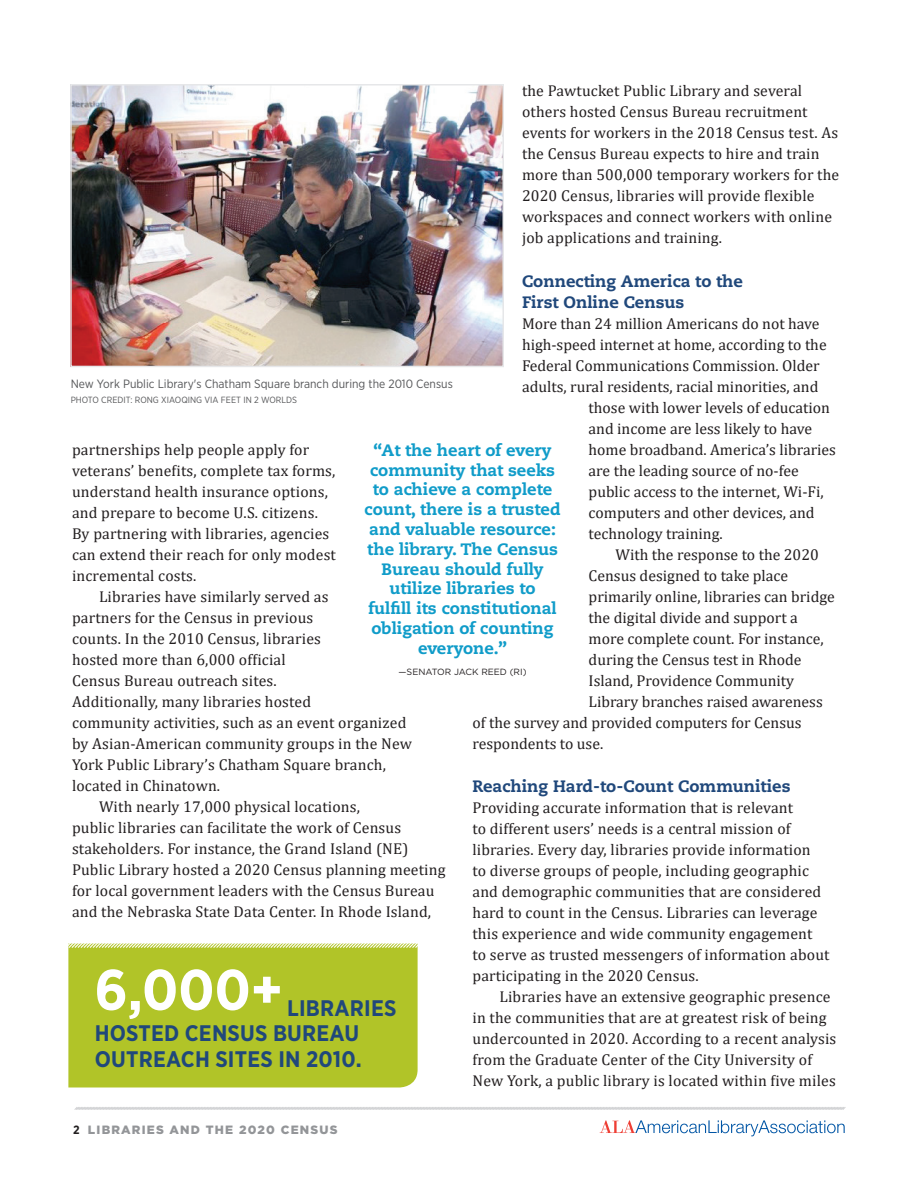
<style>
.page{position:relative;width:918px;height:1188px;background:#fff}
.page>*{position:absolute;margin:0;border:0;box-sizing:border-box;transform-origin:0 0}
._01_-_box_text{font:700 57px "Gotham Narrow";color:#fff}
._01_-_box_text-2{font:700 22.5px/25.5px "Gotham Narrow";letter-spacing:.01em;color:#20487b}
._01_-_sidebar_quote{font:800 16.5px/19.8px "Caecilia LT Pro 85";color:#109cc9;text-align:center}
.t1{font:800 16.5px/21px "Caecilia LT Pro 85";color:#20487b}
.t2{font:15.75px/21px "Cambria";letter-spacing:.01em;color:#231f20}
.t3{font:12px "Gotham Narrow";color:#57585a}
.t4{font:900 12px "Gotham HTF";letter-spacing:.1em;color:#939598}
.t5{font:9px "Gotham Narrow";color:#57585a}
.Box_attrib{font:9px "Gotham HTF";color:#231f20}
.s1{font-family:"Gotham Narrow";font-weight:700;color:#231f20}
</style>
<div class="page">
<svg style="left:74px;top:1107px;width:772px;height:3px;background:#d9dadc"></svg>
<svg style="left:600px;top:1120px;width:245px;height:16px"></svg>
<div style="left:68px;top:949px;width:350px;height:139px;background:#b1c428"></div>
<img style="left:73px;top:87px;width:428px;height:277px">
<div style="left:70px;top:84px;width:434px;height:283px;border:2px solid #e6e7e9"></div>
<svg style="left:68px;top:943px;width:350px;height:6px;background:#d3dd87"></svg>
<p class="t2" style="left:522px;top:80px;width:319px">the Pawtucket Public Library and several others hosted Census Bureau recruitment events for workers in the 2018 Census test. As the Census Bureau expects to hire and train more than 500,000 temporary workers for the 2020 Census, libraries will provide flexible workspaces and connect workers with online job applications and training.</p>
<p class="t1" style="left:522px;top:270px;width:222px">Connecting America to the<br>First Online Census</p>
<p class="t2" style="left:522px;top:313px;width:299px">More than 24 million Americans do not have</p>
<p class="t2" style="left:522px;top:334px;width:306px">high-speed internet at home, according to the</p>
<p class="t2" style="left:522px;top:355px;width:299px">Federal Communications Commission. Older</p>
<p class="t2" style="left:522px;top:376px;width:298px">adults, rural residents, racial minorities, and</p>
<p class="t2" style="left:589px;top:397px;width:243px">those with lower levels of education</p>
<p class="t2" style="left:589px;top:418px;width:225px">and income are less likely to have</p>
<p class="t2" style="left:589px;top:439px;width:249px">home broadband. America’s libraries</p>
<p class="t2" style="left:589px;top:460px;width:212px">are the leading source of no-fee</p>
<p class="t2" style="left:589px;top:481px;width:237px">public access to the internet, Wi-Fi,</p>
<p class="t2" style="left:589px;top:502px;width:228px">computers and other devices, and</p>
<p class="t2" style="left:589px;top:523px;width:136px">technology training.</p>
<p class="t2" style="left:616px;top:544px;width:205px">With the response to the 2020</p>
<p class="t2" style="left:589px;top:565px;width:201px">Census designed to take place</p>
<p class="t2" style="left:589px;top:586px;width:248px">primarily online, libraries can bridge</p>
<p class="t2" style="left:589px;top:607px;width:211px">the digital divide and support a</p>
<p class="t2" style="left:589px;top:628px;width:237px">more complete count. For instance,</p>
<p class="t2" style="left:589px;top:649px;width:214px">during the Census test in Rhode</p>
<p class="t2" style="left:589px;top:670px;width:207px">Island, Providence Community</p>
<p class="t2" style="left:589px;top:691px;width:236px">Library branches raised awareness</p>
<p class="t2" style="left:472px;top:712px;width:331px">of the survey and provided computers for Census</p>
<p class="t2" style="left:472px;top:733px;width:132px">respondents to use.</p>
<p class="t1" style="left:472px;top:775px;width:320px">Reaching Hard-to-Count Communities</p>
<p class="t2" style="left:472px;top:797px;width:359px">Providing accurate information that is relevant<br>to different users’ needs is a central mission of libraries. Every day, libraries provide information<br>to diverse groups of people, including geographic and demographic communities that are considered hard to count in the Census. Libraries can leverage this experience and wide community engagement to serve as trusted messengers of information about participating in the 2020 Census.</p>
<p class="t2" style="left:472px;top:986px;width:365px;text-indent:27px">Libraries have an extensive geographic presence in the communities that are at greatest risk of being undercounted in 2020. According to a recent analysis from the Graduate Center of the City University of New York, a public library is located within five miles</p>
<p class="t3" style="left:71px;top:376px;width:384px">New York Public Library's Chatham Square branch during the 2010 Census</p>
<p class="t5" style="left:71px;top:394px;width:228px">PHOTO CREDIT: RONG XIAOQING VIA FEET IN 2 WORLDS</p>
<p class="_01_-_sidebar_quote" style="left:364px;top:440px;width:198px">“At the heart of every community that seeks to achieve a complete count, there is a trusted and valuable resource: the library. The Census<br>Bureau should fully utilize libraries to<br>fulfill its constitutional obligation of counting everyone.”</p>
<p class="Box_attrib" style="left:399px;top:667px;width:130px">—SENATOR JACK REED (RI)</p>
<p class="t2" style="left:72px;top:439px;width:265px">partnerships help people apply for veterans’ benefits, complete tax forms, understand health insurance options, and prepare to become U.S. citizens.<br>By partnering with libraries, agencies can extend their reach for only modest incremental costs.</p>
<p class="t2" style="left:99px;top:586px;width:231px">Libraries have similarly served as</p>
<p class="t2" style="left:72px;top:607px;width:243px">partners for the Census in previous</p>
<p class="t2" style="left:72px;top:628px;width:250px">counts. In the 2010 Census, libraries</p>
<p class="t2" style="left:72px;top:649px;width:215px">hosted more than 6,000 official</p>
<p class="t2" style="left:72px;top:670px;width:206px">Census Bureau outreach sites.</p>
<p class="t2" style="left:72px;top:691px;width:241px">Additionally, many libraries hosted</p>
<p class="t2" style="left:72px;top:712px;width:336px">community activities, such as an event organized</p>
<p class="t2" style="left:72px;top:733px;width:342px">by Asian-American community groups in the New</p>
<p class="t2" style="left:72px;top:754px;width:315px">York Public Library’s Chatham Square branch,</p>
<p class="t2" style="left:72px;top:775px;width:150px">located in Chinatown.</p>
<p class="t2" style="left:99px;top:796px;width:263px">With nearly 17,000 physical locations,</p>
<p class="t2" style="left:72px;top:817px;width:331px">public libraries can facilitate the work of Census</p>
<p class="t2" style="left:72px;top:838px;width:338px">stakeholders. For instance, the Grand Island (NE)</p>
<p class="t2" style="left:72px;top:859px;width:375px">Public Library hosted a 2020 Census planning meeting</p>
<p class="t2" style="left:72px;top:880px;width:364px">for local government leaders with the Census Bureau</p>
<p class="t2" style="left:72px;top:901px;width:361px">and the Nebraska State Data Center. In Rhode Island,</p>
<p class="_01_-_box_text" style="left:94px;top:953px;width:190px">6,000+</p>
<p class="_01_-_box_text-2" style="left:95px;top:995px;width:303px;text-indent:192px">LIBRARIES<br>HOSTED CENSUS BUREAU<br>OUTREACH SITES IN 2010.</p>
<p class="t4" style="left:73px;top:1123px;width:266px"><span class="s1">2</span> LIBRARIES AND THE 2020 CENSUS</p>
</div>
